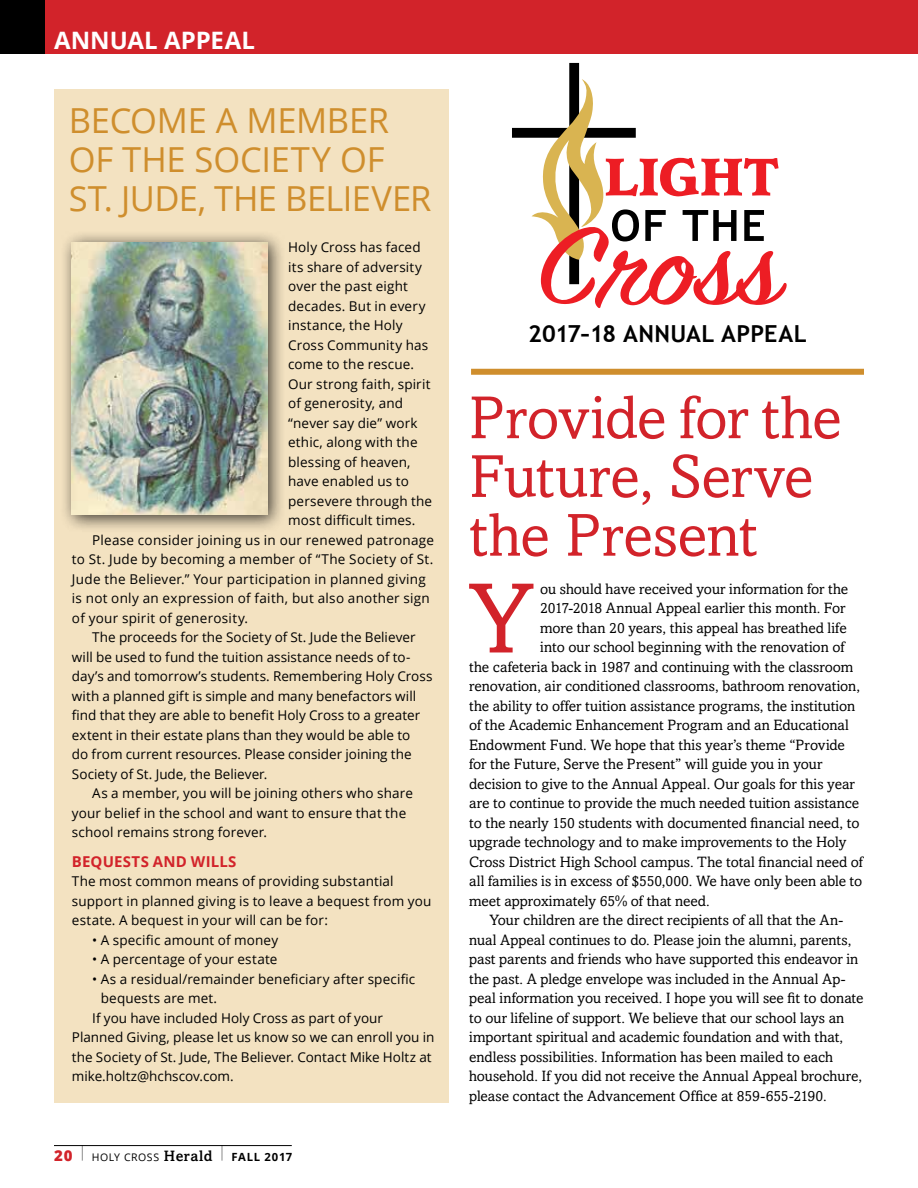
<style>
.page{position:relative;width:918px;height:1188px;background:#fff}
.page>*{position:absolute;margin:0;border:0;box-sizing:border-box;transform-origin:0 0}
.t1{font:100.35px "Amasis MT Std";color:#d2232a}
.t2{font:60.6px/58.8px "Amasis MT Std";letter-spacing:-.005em;color:#d2232a}
.t3{font:34.5px/39px "Open Sans";letter-spacing:-.01em;color:#cf8e2d}
.t4{font:700 24px "Open Sans";letter-spacing:.005em;color:#fff}
.t5{font:700 23.4px "Trebuchet MS";letter-spacing:.01em;color:#000}
.t6{font:15px "Amasis MT Std";color:#000}
.t7{font:700 15px "Open Sans";letter-spacing:.01em;color:#d2232a}
.t8{font:13.5px/19.5px "Open Sans";letter-spacing:.01em;color:#000}
.t9{font:10.5px "Open Sans";letter-spacing:.055em;color:#000}
.s1{font-weight:800;font-size:15px;color:#d2232a}
.s2{font-family:"Amasis MT Std";font-weight:500;font-size:15px}
.s3{font-weight:700;font-size:11.25px}
</style>
<div class="page">
<hr style="left:54px;top:1145px;width:238px;height:1px;background:#000">
<div style="left:0;top:0;width:918px;height:53px;background:#d2232a"></div>
<div style="left:0;top:0;width:45px;height:53px;background:#000"></div>
<div style="left:54px;top:89px;width:395px;height:1013px;background:#f3e2c1"></div>
<div style="left:569px;top:63px;width:10px;height:221px;background:#000"></div>
<div style="left:512px;top:128px;width:124px;height:10px;background:#000"></div>
<svg style="left:532px;top:79px;width:255px;height:229px"></svg>
<div style="left:60px;top:230px;width:226px;height:303px;background:#000;opacity:.75"></div>
<img style="left:72px;top:242px;width:196px;height:272px">
<div style="left:471px;top:369px;width:393px;height:6px;background:#cf8e2d"></div>
<h3 class="t4" style="left:54px;top:23px;width:203px">ANNUAL APPEAL</h3>
<h3 class="t3" style="left:69px;top:100px;width:364px">BECOME A MEMBER<br>OF THE SOCIETY OF<br>ST. JUDE, THE BELIEVER</h3>
<p class="t8" style="left:288px;top:237px;width:134px">Holy Cross has faced</p>
<p class="t8" style="left:288px;top:257px;width:135px">its share of adversity</p>
<p class="t8" style="left:288px;top:276px;width:121px">over the past eight</p>
<p class="t8" style="left:288px;top:296px;width:139px">decades. But in every</p>
<p class="t8" style="left:288px;top:315px;width:116px">instance, the Holy</p>
<p class="t8" style="left:288px;top:335px;width:142px">Cross Community has</p>
<p class="t8" style="left:288px;top:354px;width:127px">come to the rescue.</p>
<p class="t8" style="left:288px;top:374px;width:144px">Our strong faith, spirit</p>
<p class="t8" style="left:288px;top:393px;width:116px">of generosity, and</p>
<p class="t8" style="left:288px;top:413px;width:131px">“never say die” work</p>
<p class="t8" style="left:288px;top:432px;width:131px">ethic, along with the</p>
<p class="t8" style="left:288px;top:452px;width:124px">blessing of heaven,</p>
<p class="t8" style="left:288px;top:471px;width:122px">have enabled us to</p>
<p class="t8" style="left:288px;top:491px;width:145px">persevere through the</p>
<p class="t8" style="left:288px;top:510px;width:129px">most difficult times.</p>
<p class="t8" style="left:92px;top:530px;width:343px">Please consider joining us in our renewed patronage</p>
<p class="t8" style="left:72px;top:549px;width:363px">to St. Jude by becoming a member of “The Society of St.</p>
<p class="t8" style="left:72px;top:569px;width:355px">Jude the Believer.” Your participation in planned giving</p>
<p class="t8" style="left:72px;top:588px;width:359px">is not only an expression of faith, but also another sign</p>
<p class="t8" style="left:72px;top:608px;width:178px">of your spirit of generosity.</p>
<p class="t8" style="left:92px;top:627px;width:325px">The proceeds for the Society of St. Jude the Believer</p>
<p class="t8" style="left:72px;top:647px;width:340px">will be used to fund the tuition assistance needs of to-</p>
<p class="t8" style="left:72px;top:666px;width:362px">day’s and tomorrow’s students. Remembering Holy Cross</p>
<p class="t8" style="left:72px;top:686px;width:346px">with a planned gift is simple and many benefactors will</p>
<p class="t8" style="left:72px;top:705px;width:350px">find that they are able to benefit Holy Cross to a greater</p>
<p class="t8" style="left:72px;top:725px;width:340px">extent in their estate plans than they would be able to</p>
<p class="t8" style="left:72px;top:744px;width:341px">do from current resources. Please consider joining the</p>
<p class="t8" style="left:72px;top:764px;width:197px">Society of St. Jude, the Believer.</p>
<p class="t8" style="left:92px;top:783px;width:322px">As a member, you will be joining others who share</p>
<p class="t8" style="left:72px;top:803px;width:336px">your belief in the school and want to ensure that the</p>
<p class="t8" style="left:72px;top:822px;width:197px">school remains strong forever.</p>
<p class="t7" style="left:72px;top:851px;width:166px">BEQUESTS AND WILLS</p>
<p class="t8" style="left:72px;top:871px;width:361px">The most common means of providing substantial support in planned giving is to leave a bequest from you estate. A bequest in your will can be for:</p>
<p class="t8" style="left:92px;top:930px;width:187px">• A specific amount of money</p>
<p class="t8" style="left:92px;top:949px;width:187px">• A percentage of your estate</p>
<p class="t8" style="left:92px;top:969px;width:325px">• As a residual/remainder beneficiary after specific</p>
<p class="t8" style="left:101px;top:988px;width:118px">bequests are met.</p>
<p class="t8" style="left:92px;top:1008px;width:292px">If you have included Holy Cross as part of your</p>
<p class="t8" style="left:72px;top:1027px;width:364px">Planned Giving, please let us know so we can enroll you in</p>
<p class="t8" style="left:72px;top:1047px;width:361px">the Society of St. Jude, The Believer. Contact Mike Holtz at</p>
<p class="t8" style="left:72px;top:1066px;width:163px">mike.holtz@hchscov.com.</p>
<p class="t9" style="left:54px;top:1150px;width:240px"><span class="s1">20</span> <sup>|</sup> HOLY CROSS <span class="s2">Herald</span> <sup>|</sup> <span class="s3">FALL 2017</span></p>
<h3 class="t5" style="left:528px;top:319px;width:280px">2017-18 ANNUAL APPEAL</h3>
<h2 class="t2" style="left:469px;top:388px;width:374px">Provide for the<br>Future, Serve the Present</h2>
<h1 class="t1" style="left:468px;top:560px;width:67px">Y</h1>
<p class="t6" style="left:540px;top:580px;width:310px">ou should have received your information for the</p>
<p class="t6" style="left:540px;top:600px;width:307px">2017-2018 Annual Appeal earlier this month. For</p>
<p class="t6" style="left:540px;top:619px;width:308px">more than 20 years, this appeal has breathed life</p>
<p class="t6" style="left:540px;top:639px;width:306px">into our school beginning with the renovation of</p>
<p class="t6" style="left:469px;top:658px;width:386px">the cafeteria back in 1987 and continuing with the classroom</p>
<p class="t6" style="left:469px;top:678px;width:392px">renovation, air conditioned classrooms, bathroom renovation,</p>
<p class="t6" style="left:469px;top:697px;width:388px">the ability to offer tuition assistance programs, the institution</p>
<p class="t6" style="left:469px;top:717px;width:381px">of the Academic Enhancement Program and an Educational</p>
<p class="t6" style="left:469px;top:736px;width:377px">Endowment Fund. We hope that this year’s theme “Provide</p>
<p class="t6" style="left:469px;top:756px;width:355px">for the Future, Serve the Present” will guide you in your</p>
<p class="t6" style="left:469px;top:775px;width:387px">decision to give to the Annual Appeal. Our goals for this year</p>
<p class="t6" style="left:469px;top:795px;width:392px">are to continue to provide the much needed tuition assistance</p>
<p class="t6" style="left:469px;top:814px;width:392px">to the nearly 150 students with documented financial need, to</p>
<p class="t6" style="left:469px;top:834px;width:379px">upgrade technology and to make improvements to the Holy</p>
<p class="t6" style="left:469px;top:853px;width:396px">Cross District High School campus. The total financial need of</p>
<p class="t6" style="left:469px;top:873px;width:395px">all families is in excess of $550,000. We have only been able to</p>
<p class="t6" style="left:469px;top:892px;width:242px">meet approximately 65% of that need.</p>
<p class="t6" style="left:489px;top:912px;width:355px">Your children are the direct recipients of all that the An-</p>
<p class="t6" style="left:469px;top:931px;width:384px">nual Appeal continues to do. Please join the alumni, parents,</p>
<p class="t6" style="left:469px;top:951px;width:391px">past parents and friends who have supported this endeavor in</p>
<p class="t6" style="left:469px;top:970px;width:378px">the past. A pledge envelope was included in the Annual Ap-</p>
<p class="t6" style="left:469px;top:990px;width:396px">peal information you received. I hope you will see fit to donate</p>
<p class="t6" style="left:469px;top:1009px;width:377px">to our lifeline of support. We believe that our school lays an</p>
<p class="t6" style="left:469px;top:1029px;width:375px">important spiritual and academic foundation and with that,</p>
<p class="t6" style="left:469px;top:1048px;width:366px">endless possibilities. Information has been mailed to each</p>
<p class="t6" style="left:469px;top:1068px;width:394px">household. If you did not receive the Annual Appeal brochure,</p>
<p class="t6" style="left:469px;top:1087px;width:359px">please contact the Advancement Office at 859-655-2190.</p>
</div>
